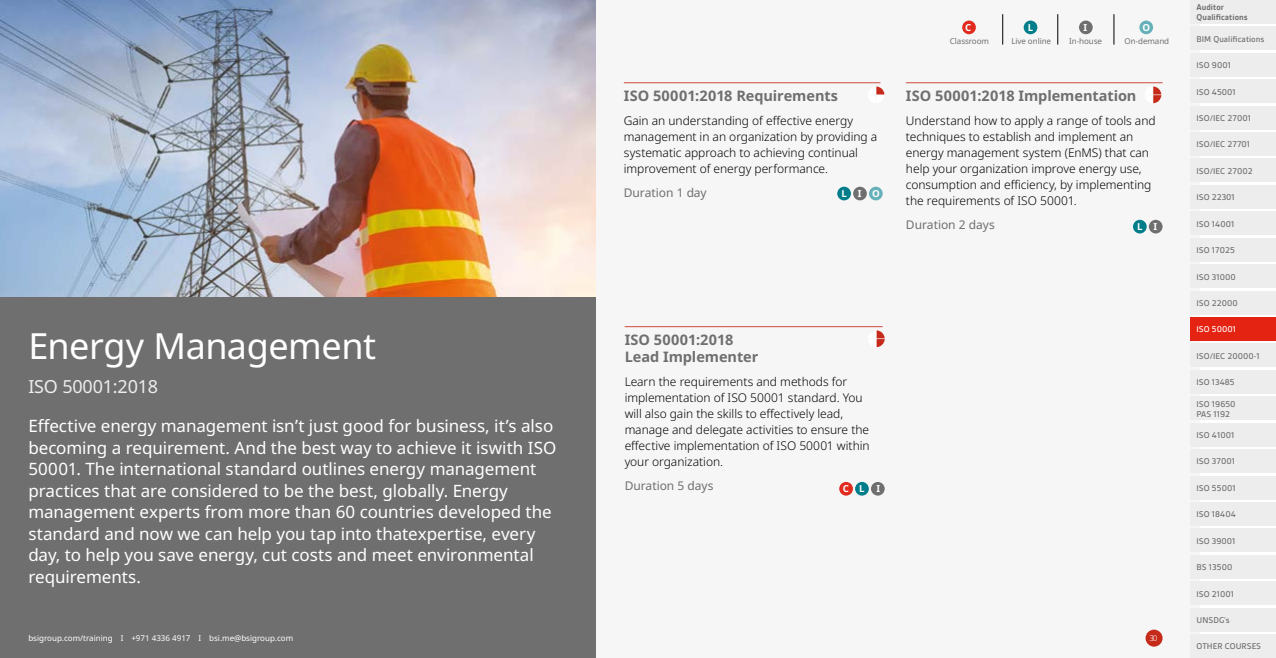
<style>
.page{position:relative;width:1276px;height:658px;background:#fff}
.page>*{position:absolute;margin:0;border:0;box-sizing:border-box;transform-origin:0 0}
.t1{font:36px "Noto Sans";letter-spacing:-.015em;color:#fff}
.t2{font:18px "Noto Sans";letter-spacing:-.01em;color:#ededed}
.t3{font:17px/21.5px "Noto Sans";letter-spacing:-.005em;color:#fff}
.t4{font:700 14.5px/17px "Noto Sans";color:#706f6f}
.t5{font:300 12px/16px "Noto Sans";letter-spacing:-.005em;color:#000}
.t6{font:12px "Noto Sans";letter-spacing:-.005em;color:#706f6f}
.t7{font:700 9.7px "Noto Sans";letter-spacing:1.11em;color:#fff}
.t8{font:500 9px/10px "BSI Gesta";color:#706f6f}
.t9{font:700 9px/10px "BSI Gesta";color:#706f6f}
.t10{font:500 9px "BSI Gesta";color:#fff}
.t11{font:8px "Noto Sans";color:#fff}
.t12{font:8px "Noto Sans";letter-spacing:-.01em;color:#706f6f}
.t13{font:300 8px "Noto Sans";color:#fff}
</style>
<div class="page">
<div style="left:0;top:0;width:1199px;height:658px;background:#f6f6f6"></div>
<div style="left:0;top:0;width:595px;height:658px;background:#706f6f"></div>
<div style="left:839px;top:482px;width:14px;height:13px;background:#e12b1f;border-radius:50%"></div>
<div style="left:855px;top:482px;width:14px;height:13px;background:#007d8a;border-radius:50%"></div>
<div style="left:871px;top:482px;width:13px;height:13px;background:#706f6f;border-radius:50%"></div>
<hr style="left:624px;top:82px;width:256px;height:1px;background:#cf4a3d">
<hr style="left:906px;top:82px;width:256px;height:1px;background:#cf4a3d">
<hr style="left:624px;top:326px;width:258px;height:1px;background:#cf4a3d">
<hr style="left:1002px;top:14px;width:1px;height:31px;background:#000">
<hr style="left:1057px;top:14px;width:1px;height:31px;background:#000">
<hr style="left:1113px;top:14px;width:1px;height:31px;background:#000">
<div style="left:962px;top:21px;width:14px;height:13px;background:#e12b1f;border-radius:50%"></div>
<div style="left:1023px;top:21px;width:14px;height:13px;background:#007d8a;border-radius:50%"></div>
<div style="left:1139px;top:21px;width:14px;height:13px;background:#66b1b9;border-radius:50%"></div>
<div style="left:1079px;top:21px;width:13px;height:13px;background:#706f6f;border-radius:50%"></div>
<div style="left:1191px;top:53px;width:85px;height:24px;background:#ededed"></div>
<div style="left:1191px;top:79px;width:85px;height:24px;background:#ededed"></div>
<div style="left:1191px;top:106px;width:85px;height:24px;background:#ededed"></div>
<div style="left:1191px;top:132px;width:85px;height:24px;background:#ededed"></div>
<div style="left:1191px;top:264px;width:85px;height:24px;background:#ededed"></div>
<div style="left:1191px;top:290px;width:85px;height:24px;background:#ededed"></div>
<div style="left:1191px;top:317px;width:85px;height:24px;background:#e42313"></div>
<div style="left:1191px;top:343px;width:85px;height:24px;background:#ededed"></div>
<div style="left:1191px;top:370px;width:85px;height:24px;background:#ededed"></div>
<div style="left:1191px;top:396px;width:85px;height:24px;background:#ededed"></div>
<div style="left:1191px;top:422px;width:85px;height:24px;background:#ededed"></div>
<div style="left:1191px;top:449px;width:85px;height:24px;background:#ededed"></div>
<div style="left:1191px;top:475px;width:85px;height:24px;background:#ededed"></div>
<div style="left:1191px;top:502px;width:85px;height:24px;background:#ededed"></div>
<div style="left:1191px;top:528px;width:85px;height:24px;background:#ededed"></div>
<div style="left:1191px;top:581px;width:85px;height:24px;background:#ededed"></div>
<div style="left:1191px;top:555px;width:85px;height:23px;background:#ededed"></div>
<div style="left:1191px;top:607px;width:85px;height:24px;background:#ededed"></div>
<div style="left:1191px;top:158px;width:85px;height:24px;background:#ededed"></div>
<div style="left:1191px;top:185px;width:85px;height:24px;background:#ededed"></div>
<div style="left:1191px;top:211px;width:85px;height:24px;background:#ededed"></div>
<div style="left:1191px;top:238px;width:85px;height:24px;background:#ededed"></div>
<div style="left:1191px;top:26px;width:85px;height:24px;background:#ededed"></div>
<div style="left:1191px;top:0;width:85px;height:24px;background:#ededed"></div>
<div style="left:1191px;top:634px;width:85px;height:24px;background:#ededed"></div>
<div style="left:1145px;top:629px;width:17px;height:17px;background:#c62a1b;border-radius:50%"></div>
<img style="left:0;top:0;width:595px;height:296px">
<svg style="left:876px;top:86px;width:8px;height:9px"></svg>
<svg style="left:1153px;top:86px;width:8px;height:17px"></svg>
<div style="left:1133px;top:220px;width:13px;height:13px;background:#007d8a;border-radius:50%"></div>
<div style="left:1149px;top:220px;width:13px;height:13px;background:#706f6f;border-radius:50%"></div>
<svg style="left:876px;top:330px;width:8px;height:17px"></svg>
<div style="left:837px;top:187px;width:14px;height:13px;background:#007d8a;border-radius:50%"></div>
<div style="left:869px;top:187px;width:13px;height:13px;background:#66b1b9;border-radius:50%"></div>
<div style="left:853px;top:187px;width:14px;height:13px;background:#706f6f;border-radius:50%"></div>
<h1 class="t1" style="left:28px;top:325px;width:349px">Energy Management</h1>
<h2 class="t2" style="left:28px;top:376px;width:131px">ISO 50001:2018</h2>
<p class="t3" style="left:28px;top:415px;width:529px">Effective energy management isn’t just good for business, it’s also becoming a requirement. And the best way to achieve it iswith ISO 50001. The international standard outlines energy management practices that are considered to be the best, globally. Energy management experts from more than 60 countries developed the standard and now we can help you tap into thatexpertise, every day, to help you save energy, cut costs and meet environmental requirements.</p>
<p class="t4" style="left:624px;top:87px;width:216px">ISO 50001:2018 Requirements</p>
<p class="t5" style="left:624px;top:113px;width:255px">Gain an understanding of effective energy management in an organization by providing a systematic approach to achieving continual improvement of energy performance.</p>
<p class="t6" style="left:624px;top:186px;width:84px">Duration 1 day</p>
<p class="t7" style="left:841px;top:188px;width:40px">LIO</p>
<p class="t7" style="left:965px;top:22px;width:8px">C</p>
<p class="t12" style="left:950px;top:37px;width:41px">Classroom</p>
<p class="t7" style="left:1028px;top:22px;width:7px">L</p>
<p class="t12" style="left:1011px;top:37px;width:41px">Live online</p>
<p class="t7" style="left:1083px;top:22px;width:5px">I</p>
<p class="t12" style="left:1069px;top:37px;width:34px">In-house</p>
<p class="t7" style="left:1142px;top:22px;width:9px">O</p>
<p class="t12" style="left:1124px;top:37px;width:46px">On-demand</p>
<p class="t4" style="left:906px;top:87px;width:232px">ISO 50001:2018 Implementation</p>
<p class="t5" style="left:906px;top:113px;width:251px">Understand how to apply a range of tools and techniques to establish and implement an energy management system (EnMS) that can help your organization improve energy use, consumption and efficiency, by implementing the requirements of ISO 50001.</p>
<p class="t6" style="left:906px;top:218px;width:90px">Duration 2 days</p>
<p class="t7" style="left:1137px;top:221px;width:22px">L I</p>
<p class="t4" style="left:624px;top:331px;width:135px">ISO 50001:2018<br>Lead Implementer</p>
<p class="t5" style="left:624px;top:373px;width:246px">Learn the requirements and methods for implementation of ISO 50001 standard. You will also gain the skills to effectively lead, manage and delegate activities to ensure the effective implementation of ISO 50001 within your organization.</p>
<p class="t6" style="left:624px;top:479px;width:90px">Duration 5 days</p>
<p class="t7" style="left:843px;top:483px;width:39px">CLI</p>
<p class="t11" style="left:28px;top:633px;width:266px">bsigroup.com/training I +971 4336 4917 I bsi.me@bsigroup.com</p>
<p class="t13" style="left:1149px;top:633px;width:9px">30</p>
<p class="t9" style="left:1196px;top:2px;width:52px">Auditor<br>Qualifications</p>
<p class="t8" style="left:1196px;top:34px;width:69px">BIM Qualifications</p>
<p class="t8" style="left:1196px;top:60px;width:36px">ISO 9001</p>
<p class="t8" style="left:1196px;top:87px;width:41px">ISO 45001</p>
<p class="t8" style="left:1196px;top:113px;width:56px">ISO/IEC 27001</p>
<p class="t8" style="left:1196px;top:139px;width:55px">ISO/IEC 27701</p>
<p class="t8" style="left:1196px;top:166px;width:57px">ISO/IEC 27002</p>
<p class="t8" style="left:1196px;top:192px;width:40px">ISO 22301</p>
<p class="t8" style="left:1196px;top:219px;width:39px">ISO 14001</p>
<p class="t8" style="left:1196px;top:245px;width:40px">ISO 17025</p>
<p class="t8" style="left:1196px;top:272px;width:41px">ISO 31000</p>
<p class="t8" style="left:1196px;top:298px;width:43px">ISO 22000</p>
<p class="t10" style="left:1196px;top:325px;width:41px">ISO 50001</p>
<p class="t8" style="left:1196px;top:351px;width:65px">ISO/IEC 20000-1</p>
<p class="t8" style="left:1196px;top:377px;width:40px">ISO 13485</p>
<p class="t8" style="left:1196px;top:399px;width:40px">ISO 19650<br>PAS 1192</p>
<p class="t8" style="left:1196px;top:430px;width:39px">ISO 41001</p>
<p class="t8" style="left:1196px;top:456px;width:40px">ISO 37001</p>
<p class="t8" style="left:1196px;top:483px;width:41px">ISO 55001</p>
<p class="t8" style="left:1196px;top:509px;width:41px">ISO 18404</p>
<p class="t8" style="left:1196px;top:536px;width:40px">ISO 39001</p>
<p class="t8" style="left:1196px;top:562px;width:37px">BS 13500</p>
<p class="t8" style="left:1196px;top:588px;width:39px">ISO 21001</p>
<p class="t8" style="left:1196px;top:615px;width:34px">UNSDG’s</p>
<p class="t8" style="left:1196px;top:641px;width:66px">OTHER COURSES</p>
</div>
